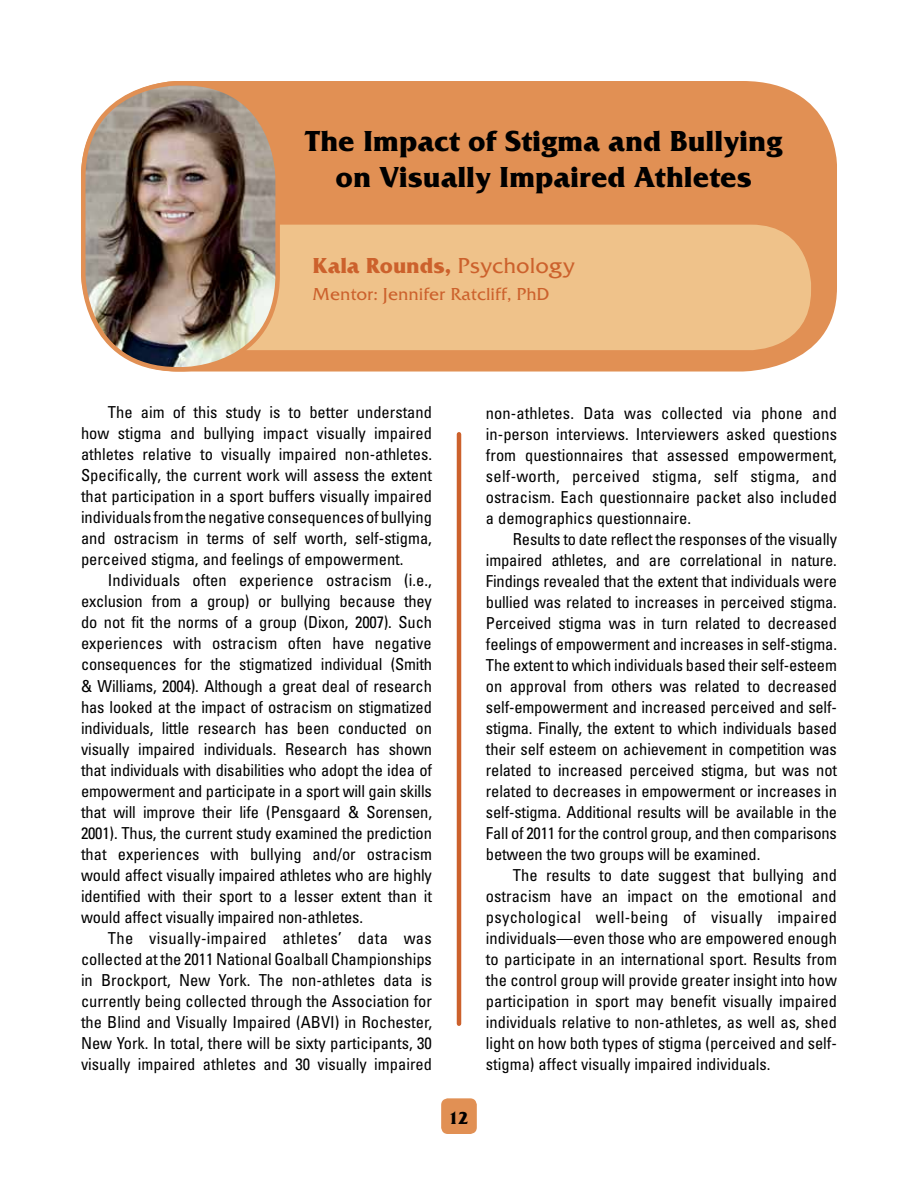
<style>
.page{position:relative;width:918px;height:1188px;background:#fff}
.page>*{position:absolute;margin:0;border:0;box-sizing:border-box;transform-origin:0 0}
.t1{font:700 30px/36px "Friz Quadrata Itc T";color:#000;text-align:center}
.t2{font:700 22.5px "Friz Quadrata Itc T";color:#cc612c}
.t3{font:18px "Friz Quadrata Itc T";color:#cc612c}
.t4{font:700 18px "Friz Quadrata Itc T";color:#000}
.t5{font:condensed 16.5px/21px "Univers";color:#000;text-align:justify}
.s1{font-weight:400}
</style>
<div class="page">
<div style="left:81px;top:81px;width:756px;height:291px;background:#e19054"></div>
<div style="left:124px;top:225px;width:687px;height:125px;background:#efc28a;border-radius:60px"></div>
<img style="left:83px;top:83px;width:195px;height:286px">
<div style="left:81px;top:81px;width:199px;height:291px;border:4px solid #e19054;border-radius:94px"></div>
<hr style="left:457px;top:434px;width:4px;height:590px;background:#cc612c">
<div style="left:441px;top:1098px;width:36px;height:36px;background:#e19054;border-radius:7px"></div>
<h1 class="t1" style="left:305px;top:123px;width:479px">The Impact of Stigma and Bullying on Visually Impaired Athletes</h1>
<h2 class="t2" style="left:313px;top:252px;width:264px">Kala Rounds, <span class="s1">Psychology</span></h2>
<p class="t3" style="left:313px;top:284px;width:238px">Mentor: Jennifer Ratcliff, PhD</p>
<p class="t5" style="left:81px;top:402px;width:353px;text-indent:27px">The aim of this study is to better understand how stigma and bullying impact visually impaired athletes relative to visually impaired non-athletes.<br>Specifically, the current work will assess the extent that participation in a sport buffers visually impaired individuals from the negative consequences of bullying and ostracism in terms of self worth, self-stigma, perceived stigma, and feelings of empowerment.</p>
<p class="t5" style="left:81px;top:570px;width:353px;text-indent:27px">Individuals often experience ostracism (i.e., exclusion from a group) or bullying because they do not fit the norms of a group (Dixon, 2007). Such experiences with ostracism often have negative consequences for the stigmatized individual (Smith &amp; Williams, 2004). Although a great deal of research has looked at the impact of ostracism on stigmatized individuals, little research has been conducted on visually impaired individuals. Research has shown that individuals with disabilities who adopt the idea of empowerment and participate in a sport will gain skills that will improve their life (Pensgaard &amp; Sorensen, 2001). Thus, the current study examined the prediction that experiences with bullying and/or ostracism would affect visually impaired athletes who are highly identified with their sport to a lesser extent than it would affect visually impaired non-athletes.</p>
<p class="t5" style="left:81px;top:927px;width:353px;text-indent:27px">The visually-impaired athletes’ data was collected at the 2011 National Goalball Championships in Brockport, New York. The non-athletes data is currently being collected through the Association for the Blind and Visually Impaired (ABVI) in Rochester, New York. In total, there will be sixty participants, 30 visually impaired athletes and 30 visually impaired</p>
<p class="t4" style="left:448px;top:1108px;width:22px">12</p>
<p class="t5" style="left:486px;top:402px;width:353px">non-athletes. Data was collected via phone and in-person interviews. Interviewers asked questions from questionnaires that assessed empowerment, self-worth, perceived stigma, self stigma, and ostracism. Each questionnaire packet also included a demographics questionnaire.</p>
<p class="t5" style="left:486px;top:528px;width:353px;text-indent:27px">Results to date reflect the responses of the visually impaired athletes, and are correlational in nature.<br>Findings revealed that the extent that individuals were bullied was related to increases in perceived stigma.<br>Perceived stigma was in turn related to decreased feelings of empowerment and increases in self-stigma.<br>The extent to which individuals based their self-esteem on approval from others was related to decreased self-empowerment and increased perceived and self&shy;stigma. Finally, the extent to which individuals based their self esteem on achievement in competition was related to increased perceived stigma, but was not related to decreases in empowerment or increases in self-stigma. Additional results will be available in the Fall of 2011 for the control group, and then comparisons between the two groups will be examined.</p>
<p class="t5" style="left:486px;top:864px;width:353px;text-indent:27px">The results to date suggest that bullying and ostracism have an impact on the emotional and psychological well-being of visually impaired individuals—even those who are empowered enough to participate in an international sport. Results from the control group will provide greater insight into how participation in sport may benefit visually impaired individuals relative to non-athletes, as well as, shed light on how both types of stigma (perceived and self&shy;stigma) affect visually impaired individuals.</p>
</div>
